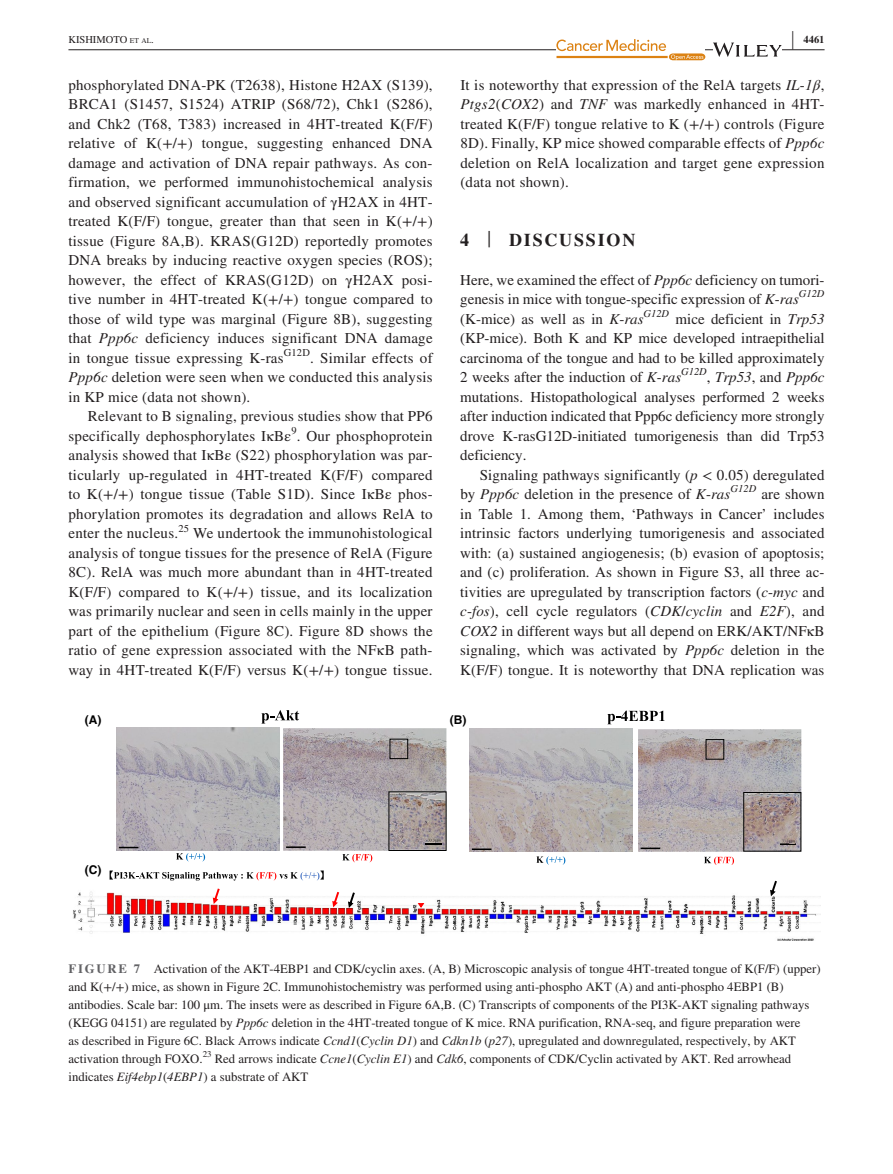
<style>
.page{position:relative;width:893px;height:1174px;background:#fff}
.page>*{position:absolute;margin:0;border:0;box-sizing:border-box;transform-origin:0 0}
.t1{font:700 25.95px "STIX";color:#231f20;scale:.36 1}
.t2{font:700 18px "STIX";letter-spacing:.1em;color:#231f20}
.t3{font:15px/19.5px "STIX";letter-spacing:.01em;color:#231f20;text-align:justify}
.t4{font:12.75px/18px "STIX";color:#231f20}
.t5{font:700 12px "Helvetica";color:#000}
.t6{font:italic 10.5px "STIX";color:#231f20}
.t7{font:10.5px "STIX";color:#231f20}
.t8{font:10.5px "STIX";letter-spacing:.015em;color:#231f20}
.t9{font:700 10.5px "STIX";color:#231f20}
.s1{font-size:7.35px}
.s2{font-style:italic}
.s3{font-weight:400;font-size:23.7px}
.s4{font-weight:700;color:#636366}
</style>
<div class="page">
<hr style="left:68px;top:49px;width:756px;height:1px;background:#231f20">
<svg style="left:556px;top:39px;width:149px;height:21px"></svg>
<svg style="left:713px;top:43px;width:69px;height:14px"></svg>
<svg style="left:110px;top:870px;width:214px;height:10px"></svg>
<svg style="left:261px;top:710px;width:38px;height:13px"></svg>
<svg style="left:607px;top:710px;width:58px;height:14px"></svg>
<svg style="left:704px;top:856px;width:30px;height:9px"></svg>
<svg style="left:176px;top:853px;width:29px;height:8px"></svg>
<svg style="left:342px;top:854px;width:30px;height:8px"></svg>
<svg style="left:536px;top:856px;width:29px;height:8px"></svg>
<img style="left:73px;top:891px;width:748px;height:49px">
<svg style="left:348px;top:892px;width:7px;height:16px"></svg>
<img style="left:283px;top:728px;width:163px;height:122px">
<img style="left:638px;top:729px;width:163px;height:122px">
<hr style="left:286px;top:846px;width:20px;height:2px;background:#000">
<svg style="left:641px;top:847px;width:19px;height:2px"></svg>
<div style="left:389px;top:738px;width:19px;height:21px;border:1px solid #000"></div>
<img style="left:745px;top:794px;width:54px;height:55px">
<div style="left:743px;top:792px;width:58px;height:59px;border:1px solid #000"></div>
<div style="left:706px;top:739px;width:18px;height:20px;border:1px solid #000"></div>
<img style="left:390px;top:793px;width:55px;height:56px">
<div style="left:388px;top:791px;width:59px;height:60px;border:1px solid #000"></div>
<img style="left:116px;top:728px;width:164px;height:122px">
<img style="left:469px;top:729px;width:164px;height:122px">
<svg style="left:119px;top:846px;width:19px;height:2px"></svg>
<svg style="left:472px;top:848px;width:19px;height:2px"></svg>
<svg style="left:213px;top:888px;width:7px;height:16px"></svg>
<svg style="left:332px;top:891px;width:7px;height:16px"></svg>
<svg style="left:770px;top:880px;width:7px;height:16px"></svg>
<svg style="left:417px;top:902px;width:8px;height:6px"></svg>
<svg style="left:425px;top:837px;width:16px;height:7px"></svg>
<svg style="left:780px;top:838px;width:16px;height:7px"></svg>
<h1 class="t1" style="left:792px;top:25px;width:7px">|</h1>
<p class="t7" style="left:68px;top:32px;width:87px">KISHIMOTO <span class="s1">et al</span>.</p>
<p class="t9" style="left:803px;top:33px;width:22px">4461</p>
<p class="t3" style="left:68px;top:76px;width:366px">phosphorylated DNA-PK (T2638), Histone H2AX (S139), BRCA1 (S1457, S1524) ATRIP (S68/72), Chk1 (S286), and Chk2 (T68, T383) increased in 4HT-treated K(F/F) relative of K(+/+) tongue, suggesting enhanced DNA damage and activation of DNA repair pathways. As con&shy;firmation, we performed immunohistochemical analysis and observed significant accumulation of γH2AX in 4HT&shy;treated K(F/F) tongue, greater than that seen in K(+/+) tissue (Figure 8A,B). KRAS(G12D) reportedly promotes DNA breaks by inducing reactive oxygen species (ROS); however, the effect of KRAS(G12D) on γH2AX posi&shy;tive number in 4HT-treated K(+/+) tongue compared to those of wild type was marginal (Figure 8B), suggesting that <span class="s2">Ppp6c</span> deficiency induces significant DNA damage in tongue tissue expressing K-ras</p>
<p class="t3" style="left:460px;top:76px;width:366px">It is noteworthy that expression of the RelA targets <span class="s2">IL</span>-<span class="s2">1β</span>, <span class="s2">Ptgs2</span>(<span class="s2">COX2</span>) and <span class="s2">TNF</span> was markedly enhanced in 4HT&shy;treated K(F/F) tongue relative to K (+/+) controls (Figure 8D). Finally, KP mice showed comparable effects of <span class="s2">Ppp6c </span>deletion on RelA localization and target gene expression (data not shown).</p>
<p class="t2" style="left:460px;top:229px;width:176px">4 <span class="s3">|</span> DISCUSSION</p>
<p class="t3" style="left:460px;top:271px;width:366px">Here, we examined the effect of <span class="s2">Ppp6c</span> deficiency on tumori&shy;genesis in mice with tongue-specific expression of <span class="s2">K</span>-<span class="s2">ras</span></p>
<p class="t6" style="left:799px;top:287px;width:27px">G12D</p>
<p class="t3" style="left:460px;top:310px;width:185px">(K-mice) as well as in <span class="s2">K</span>-<span class="s2">ras</span></p>
<p class="t6" style="left:643px;top:306px;width:27px">G12D</p>
<p class="t3" style="left:460px;top:310px;width:366px;text-indent:215px">mice deficient in <span class="s2">Trp53 </span>(KP-mice). Both K and KP mice developed intraepithelial carcinoma of the tongue and had to be killed approximately 2 weeks after the induction of <span class="s2">K</span>-<span class="s2">ras</span></p>
<p class="t8" style="left:284px;top:345px;width:28px">G12D</p>
<p class="t3" style="left:68px;top:349px;width:366px;text-indent:242px">. Similar effects of <span class="s2">Ppp6c</span> deletion were seen when we conducted this analysis in KP mice (data not shown).</p>
<p class="t3" style="left:68px;top:407px;width:366px;text-align:right">Relevant to B signaling, previous studies show that PP6 specifically dephosphorylates IκBε . Our phosphoprotein</p>
<p class="t6" style="left:681px;top:365px;width:27px">G12D</p>
<p class="t3" style="left:460px;top:368px;width:366px;text-indent:246px">, <span class="s2">Trp53</span>, and <span class="s2">Ppp6c </span>mutations. Histopathological analyses performed 2 weeks after induction indicated that Ppp6c deficiency more strongly drove K-rasG12D-initiated tumorigenesis than did Trp53 deficiency.</p>
<p class="t3" style="left:460px;top:466px;width:366px;text-indent:19px">Signaling pathways significantly (<span class="s2">p</span> &lt; 0.05) deregulated by <span class="s2">Ppp6c</span> deletion in the presence of <span class="s2">K</span>-<span class="s2">ras</span></p>
<p class="t8" style="left:291px;top:423px;width:7px">9</p>
<p class="t3" style="left:68px;top:446px;width:366px">analysis showed that IκBε (S22) phosphorylation was par&shy;ticularly up-regulated in 4HT-treated K(F/F) compared to K(+/+) tongue tissue (Table S1D). Since IκBε phos&shy;phorylation promotes its degradation and allows RelA to enter the nucleus.</p>
<p class="t6" style="left:730px;top:482px;width:27px">G12D</p>
<p class="t3" style="left:460px;top:485px;width:366px;text-indent:301px">are shown in Table 1. Among them, ‘Pathways in Cancer’ includes intrinsic factors underlying tumorigenesis and associated with: (a) sustained angiogenesis; (b) evasion of apoptosis; and (c) proliferation. As shown in Figure S3, all three ac&shy;tivities are upregulated by transcription factors (<span class="s2">c</span>-<span class="s2">myc</span> and <span class="s2">c</span>-<span class="s2">fos</span>), cell cycle regulators (<span class="s2">CDK</span>/<span class="s2">cyclin</span> and <span class="s2">E2F</span>), and <span class="s2">COX2</span> in different ways but all depend on ERK/AKT/NFκB signaling, which was activated by <span class="s2">Ppp6c</span> deletion in the K(F/F) tongue. It is noteworthy that DNA replication was</p>
<p class="t8" style="left:179px;top:521px;width:12px">25</p>
<p class="t3" style="left:68px;top:524px;width:366px;text-indent:125px">We undertook the immunohistological analysis of tongue tissues for the presence of RelA (Figure 8C). RelA was much more abundant than in 4HT-treated K(F/F) compared to K(+/+) tissue, and its localization was primarily nuclear and seen in cells mainly in the upper part of the epithelium (Figure 8C). Figure 8D shows the ratio of gene expression associated with the NFκB path&shy;way in 4HT-treated K(F/F) versus K(+/+) tongue tissue.</p>
<p class="t5" style="left:85px;top:712px;width:18px">(A)</p>
<p class="t5" style="left:85px;top:862px;width:18px">(C)</p>
<p class="t5" style="left:450px;top:712px;width:18px">(B)</p>
<p class="t4" style="left:68px;top:960px;width:754px"><span class="s4">FIGURE 7</span> Activation of the AKT-4EBP1 and CDK/cyclin axes. (A, B) Microscopic analysis of tongue 4HT-treated tongue of K(F/F) (upper) and K(+/+) mice, as shown in Figure 2C. Immunohistochemistry was performed using anti-phospho AKT (A) and anti-phospho 4EBP1 (B) antibodies. Scale bar: 100 μm. The insets were as described in Figure 6A,B. (C) Transcripts of components of the PI3K-AKT signaling pathways (KEGG 04151) are regulated by <span class="s2">Ppp6c</span> deletion in the 4HT-treated tongue of K mice. RNA purification, RNA-seq, and figure preparation were<br>as described in Figure 6C. Black Arrows indicate <span class="s2">Ccnd1</span>(<span class="s2">Cyclin D1</span>) and <span class="s2">Cdkn1b</span> (<span class="s2">p27</span>), upregulated and downregulated, respectively, by AKT activation through FOXO.<sup>23</sup> Red arrows indicate <span class="s2">Ccne1</span>(<span class="s2">Cyclin E1</span>) and <span class="s2">Cdk6</span>, components of CDK/Cyclin activated by AKT. Red arrowhead indicates <span class="s2">Eif4ebp1</span>(<span class="s2">4EBP1</span>) a substrate of AKT</p>
</div>
